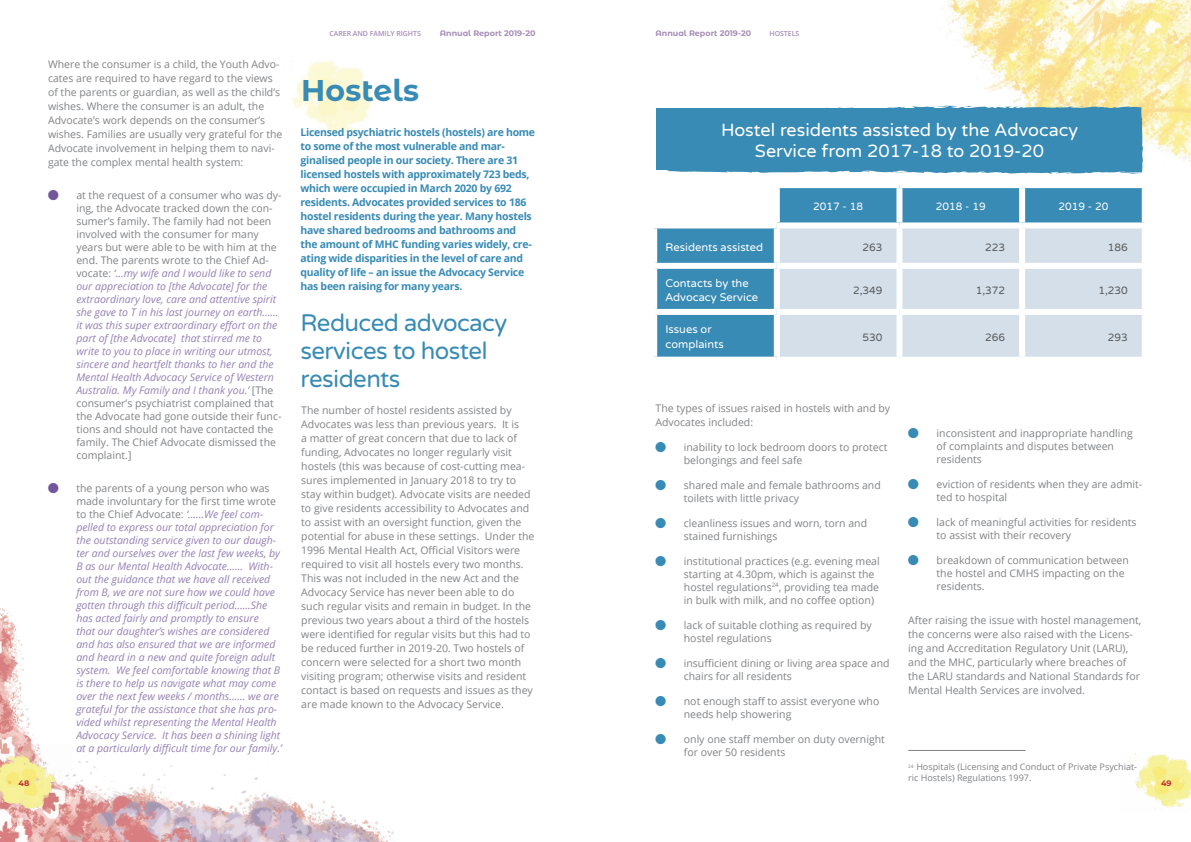
<style>
.page{position:relative;width:1191px;height:842px;background:#fff}
.page>*{position:absolute;margin:0;border:0;box-sizing:border-box;transform-origin:0 0}
.t1{font:700 30px "Montserrat Alternates";letter-spacing:.005em;color:#388bb4}
.t2{font:24px/28px "Varela Round";letter-spacing:-.025em;color:#388bb4}
.t3{font:18px/21px "Varela Round";color:#fff;text-align:center}
.t4{font:11.1px/13.2px "Varela Round";color:#fff}
.t5{font:10.6px "Varela Round";color:#58595b}
.t6{font:10.6px "Varela Round";color:#fff}
.t7{font:10.5px/13px "Open Sans";color:#808285}
.t8{font:italic 10.5px/13px "Open Sans";color:#9581b3}
.t9{font:700 10.5px/14px "Open Sans";letter-spacing:-.025em;color:#388bb4}
.t10{font:9px/11px "Open Sans";color:#808285}
.t11{font:700 8px "Montserrat Alternates";color:#a78db6}
.t12{font:700 8px "Montserrat Alternates";color:#bf2a2e}
.t13{font:600 7px "Open Sans";letter-spacing:-.005em;color:#a78db6}
.s1{font-style:italic;color:#9581b3}
.s2{font-style:normal;color:#808285}
</style>
<div class="page">
<img style="left:0;top:608px;width:395px;height:234px">
<img style="left:0;top:744px;width:71px;height:67px">
<img style="left:938px;top:0;width:253px;height:166px">
<hr style="left:908px;top:750px;width:117px;height:1px;background:#808285">
<img style="left:1129px;top:754px;width:62px;height:56px">
<svg style="left:657px;top:188px;width:484px;height:169px;background:#549bbe"></svg>
<div style="left:780px;top:228px;width:361px;height:129px;background:#d4dfea"></div>
<div style="left:774px;top:188px;width:6px;height:34px;background:#fff"></div>
<div style="left:896px;top:188px;width:6px;height:34px;background:#fff"></div>
<div style="left:1019px;top:188px;width:6px;height:34px;background:#fff"></div>
<div style="left:651px;top:222px;width:126px;height:6px;background:#fff"></div>
<div style="left:777px;top:222px;width:122px;height:6px;background:#fff"></div>
<div style="left:774px;top:228px;width:6px;height:35px;background:#fff"></div>
<div style="left:899px;top:222px;width:123px;height:6px;background:#fff"></div>
<div style="left:896px;top:228px;width:6px;height:35px;background:#fff"></div>
<div style="left:1022px;top:222px;width:125px;height:6px;background:#fff"></div>
<div style="left:1019px;top:228px;width:6px;height:35px;background:#fff"></div>
<div style="left:651px;top:263px;width:126px;height:6px;background:#fff"></div>
<div style="left:777px;top:263px;width:122px;height:6px;background:#fff"></div>
<div style="left:774px;top:269px;width:6px;height:40px;background:#fff"></div>
<div style="left:899px;top:263px;width:123px;height:6px;background:#fff"></div>
<div style="left:896px;top:269px;width:6px;height:40px;background:#fff"></div>
<div style="left:1022px;top:263px;width:125px;height:6px;background:#fff"></div>
<div style="left:1019px;top:269px;width:6px;height:40px;background:#fff"></div>
<div style="left:651px;top:309px;width:126px;height:6px;background:#fff"></div>
<div style="left:777px;top:309px;width:122px;height:6px;background:#fff"></div>
<div style="left:774px;top:315px;width:6px;height:42px;background:#fff"></div>
<div style="left:899px;top:309px;width:123px;height:6px;background:#fff"></div>
<div style="left:896px;top:315px;width:6px;height:42px;background:#fff"></div>
<div style="left:1022px;top:309px;width:125px;height:6px;background:#fff"></div>
<div style="left:1019px;top:315px;width:6px;height:42px;background:#fff"></div>
<img style="left:290px;top:60px;width:82px;height:77px">
<div style="left:656px;top:106px;width:488px;height:68px;background:#388bb4"></div>
<p class="t12" style="left:19px;top:777px;width:12px">48</p>
<p class="t7" style="left:48px;top:57px;width:236px;line-height:14px">Where the consumer is a child, the Youth Advo&shy;cates are required to have regard to the views of the parents or guardian, as well as the child’s wishes. Where the consumer is an adult, the Advocate’s work depends on the consumer’s wishes. Families are usually very grateful for the Advocate involvement in helping them to navi&shy;gate the complex mental health system:</p>
<p class="t7" style="left:76px;top:188px;width:207px">at the request of a consumer who was dy&shy;ing, the Advocate tracked down the con&shy;sumer’s family. The family had not been involved with the consumer for many years but were able to be with him at the end. The parents wrote to the Chief Ad&shy;vocate: <span class="s1">‘…my wife and I would like to send our appreciation to [the Advocate] for the extraordinary love, care and attentive spirit she gave to T in his last journey on earth…… it was this super extraordinary effort on the part of [the Advocate] that stirred me to write to you to place in writing our utmost, sincere and heartfelt thanks to her and the Mental Health Advocacy Service of Western Australia. My Family and I thank you.’</span> [The consumer’s psychiatrist complained that the Advocate had gone outside their func&shy;tions and should not have contacted the family. The Chief Advocate dismissed the complaint.]</p>
<p class="t8" style="left:76px;top:481px;width:207px"><span class="s2">the parents of a young person who was made involuntary for the first time wrote to the Chief Advocate:</span> ‘……We feel com&shy;pelled to express our total appreciation for the outstanding service given to our daugh&shy;ter and ourselves over the last few weeks, by B as our Mental Health Advocate…… With&shy;out the guidance that we have all received from B, we are not sure how we could have gotten through this difficult period……She has acted fairly and promptly to ensure<br>that our daughter’s wishes are considered and has also ensured that we are informed and heard in a new and quite foreign adult system. We feel comfortable knowing that B is there to help us navigate what may come over the next few weeks / months…… we are grateful for the assistance that she has pro&shy;vided whilst representing the Mental Health Advocacy Service. It has been a shining light at a particularly difficult time for our family.’</p>
<p class="t13" style="left:329px;top:28px;width:93px">CARER AND FAMILY RIGHTS</p>
<h1 class="t1" style="left:301px;top:69px;width:119px">Hostels</h1>
<p class="t11" style="left:440px;top:27px;width:97px">Annual Report 2019-20</p>
<p class="t11" style="left:655px;top:27px;width:97px">Annual Report 2019-20</p>
<p class="t13" style="left:769px;top:28px;width:31px">HOSTELS</p>
<p class="t9" style="left:300px;top:125px;width:236px">Licensed psychiatric hostels (hostels) are home to some of the most vulnerable and mar&shy;ginalised people in our society. There are 31 licensed hostels with approximately 723 beds, which were occupied in March 2020 by 692 residents. Advocates provided services to 186 hostel residents during the year. Many hostels have shared bedrooms and bathrooms and the amount of MHC funding varies widely, cre&shy;ating wide disparities in the level of care and quality of life – an issue the Advocacy Service has been raising for many years.</p>
<h2 class="t2" style="left:300px;top:309px;width:208px">Reduced advocacy services to hostel residents</h2>
<p class="t7" style="left:301px;top:403px;width:235px;line-height:14px">The number of hostel residents assisted by Advocates was less than previous years. It is<br>a matter of great concern that due to lack of funding, Advocates no longer regularly visit hostels (this was because of cost-cutting mea&shy;sures implemented in January 2018 to try to stay within budget). Advocate visits are needed to give residents accessibility to Advocates and to assist with an oversight function, given the potential for abuse in these settings. Under the 1996 Mental Health Act, Official Visitors were required to visit all hostels every two months.<br>This was not included in the new Act and the Advocacy Service has never been able to do such regular visits and remain in budget. In the previous two years about a third of the hostels were identified for regular visits but this had to be reduced further in 2019-20. Two hostels of concern were selected for a short two month visiting program; otherwise visits and resident contact is based on requests and issues as they are made known to the Advocacy Service.</p>
<h3 class="t3" style="left:721px;top:119px;width:358px">Hostel residents assisted by the Advocacy<br>Service from 2017-18 to 2019-20</h3>
<p class="t6" style="left:813px;top:200px;width:51px">2017 - 18</p>
<p class="t6" style="left:936px;top:200px;width:51px">2018 - 19</p>
<p class="t6" style="left:1058px;top:200px;width:51px">2019 - 20</p>
<p class="t4" style="left:665px;top:241px;width:99px">Residents assisted</p>
<p class="t5" style="left:862px;top:241px;width:21px">263</p>
<p class="t5" style="left:985px;top:241px;width:21px">223</p>
<p class="t5" style="left:1107px;top:241px;width:21px">186</p>
<p class="t4" style="left:665px;top:277px;width:94px">Contacts by the<br>Advocacy Service</p>
<p class="t5" style="left:853px;top:284px;width:31px">2,349</p>
<p class="t5" style="left:975px;top:284px;width:31px">1,372</p>
<p class="t5" style="left:1098px;top:284px;width:31px">1,230</p>
<p class="t4" style="left:665px;top:323px;width:60px;line-height:14.8px">Issues or complaints</p>
<p class="t5" style="left:862px;top:331px;width:21px">530</p>
<p class="t5" style="left:985px;top:331px;width:21px">266</p>
<p class="t5" style="left:1107px;top:331px;width:21px">293</p>
<p class="t7" style="left:655px;top:401px;width:236px;line-height:14px">The types of issues raised in hostels with and by<br>Advocates included:</p>
<p class="t7" style="left:684px;top:440px;width:205px">inability to lock bedroom doors to protect belongings and feel safe</p>
<p class="t7" style="left:684px;top:478px;width:198px">shared male and female bathrooms and toilets with little privacy</p>
<p class="t7" style="left:684px;top:516px;width:185px">cleanliness issues and worn, torn and stained furnishings</p>
<p class="t7" style="left:684px;top:554px;width:197px">institutional practices (e.g. evening meal starting at 4.30pm, which is against the hostel regulations<sup>24</sup>, providing tea made in bulk with milk, and no coffee option)</p>
<p class="t7" style="left:684px;top:618px;width:189px">lack of suitable clothing as required by hostel regulations</p>
<p class="t7" style="left:684px;top:656px;width:207px">insufficient dining or living area space and chairs for all residents</p>
<p class="t7" style="left:684px;top:694px;width:197px">not enough staff to assist everyone who needs help showering</p>
<p class="t7" style="left:684px;top:732px;width:202px">only one staff member on duty overnight for over 50 residents</p>
<p class="t7" style="left:936px;top:426px;width:198px">inconsistent and inappropriate handling of complaints and disputes between residents</p>
<p class="t7" style="left:936px;top:477px;width:207px">eviction of residents when they are admit&shy;ted to hospital</p>
<p class="t7" style="left:936px;top:515px;width:201px">lack of meaningful activities for residents to assist with their recovery</p>
<p class="t7" style="left:936px;top:553px;width:194px">breakdown of communication between the hostel and CMHS impacting on the residents.</p>
<p class="t7" style="left:908px;top:613px;width:235px;line-height:14px">After raising the issue with hostel management, the concerns were also raised with the Licens&shy;ing and Accreditation Regulatory Unit (LARU), and the MHC, particularly where breaches of the LARU standards and National Standards for Mental Health Services are involved.</p>
<p class="t10" style="left:908px;top:761px;width:230px"><sup>24</sup><sup>.</sup> Hospitals (Licensing and Conduct of Private Psychiat&shy;ric Hostels) Regulations 1997.</p>
<p class="t12" style="left:1161px;top:777px;width:12px">49</p>
</div>
